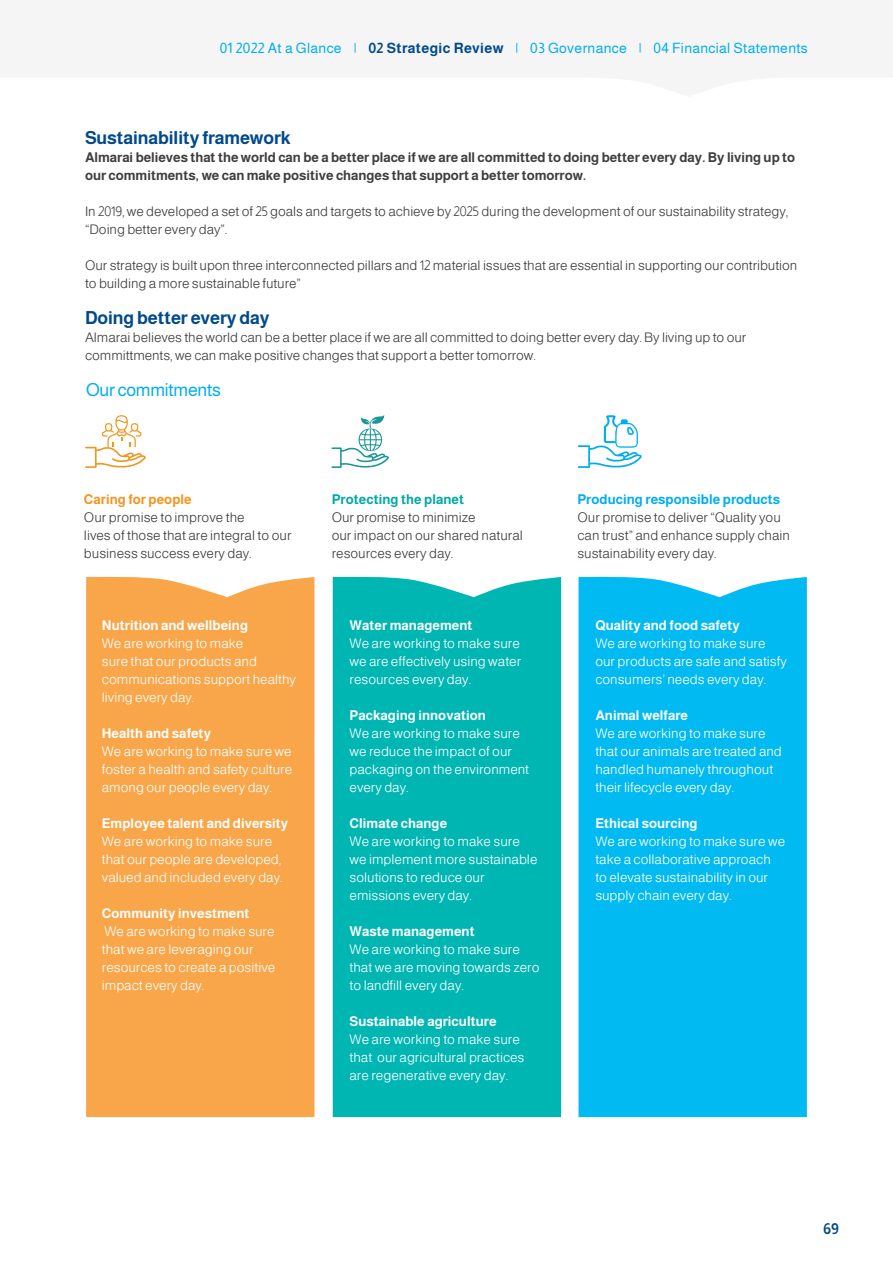
<style>
.page{position:relative;width:893px;height:1263px;background:#fff}
.page>*{position:absolute;margin:0;border:0;box-sizing:border-box;transform-origin:0 0}
.Heading_Governance{font:700 18px "Almarai";letter-spacing:-.01em;color:#004a8b}
.Non_FS_Heading{font:18px "Almarai";letter-spacing:-.015em;color:#00aeef}
.t1{font:700 15px "Almarai";color:#004a8b}
.t2{font:14.25px "Almarai";letter-spacing:.02em;color:#00aeef}
.Body_Copy{font:300 13.5px/18px "Almarai";color:#fff}
.Body_Governance{font:300 13.5px/18px "Almarai";letter-spacing:-.005em;color:#3e3e3f}
.Body_Copy-2{font:300 13.5px/18px "Almarai";color:#3e3e3f}
.Body_2nd_Subheading{font:700 13.5px "Almarai";color:#fff}
.Body_Governance-2{font:700 13.5px/18px "Almarai";letter-spacing:-.005em;color:#3e3e3f}
.Body_Copy-3{font:700 13.5px "Almarai";color:#00a9a5}
.Body_Copy-4{font:700 13.5px "Almarai";color:#f7931d}
.s1{font-weight:700;color:#004a8b}
.s2{font-weight:700;color:#00aeef}
</style>
<div class="page">
<div style="left:578px;top:576px;width:229px;height:541px;background:#00baf1"></div>
<div style="left:333px;top:576px;width:228px;height:541px;background:#00b6b3"></div>
<div style="left:86px;top:576px;width:228px;height:541px;background:#f9a64a"></div>
<svg style="left:85px;top:415px;width:61px;height:53px"></svg>
<svg style="left:331px;top:415px;width:58px;height:53px"></svg>
<svg style="left:578px;top:415px;width:64px;height:53px"></svg>
<p class="t2" style="left:220px;top:37px;width:590px">01 2022 At a Glance | <span class="s1">02 Strategic Review</span> | 03 Governance | 04 Financial Statements</p>
<p class="Heading_Governance" style="left:85px;top:124px;width:207px">Sustainability framework</p>
<p class="Body_Governance-2" style="left:85px;top:148px;width:712px">Almarai believes that the world can be a better place if we are all committed to doing better every day. By living up to our commitments, we can make positive changes that support a better tomorrow.</p>
<p class="Body_Governance" style="left:85px;top:202px;width:705px">In 2019, we developed a set of 25 goals and targets to achieve by 2025 during the development of our sustainability strategy, “Doing better every day”.</p>
<p class="Body_Governance" style="left:85px;top:256px;width:714px">Our strategy is built upon three interconnected pillars and 12 material issues that are essential in supporting our contribution to building a more sustainable future”</p>
<p class="Heading_Governance" style="left:85px;top:304px;width:186px">Doing better every day</p>
<p class="Body_Governance" style="left:85px;top:328px;width:663px">Almarai believes the world can be a better place if we are all committed to doing better every day. By living up to our committments, we can make positive changes that support a better tomorrow.</p>
<p class="Non_FS_Heading" style="left:86px;top:376px;width:136px">Our commitments</p>
<p class="Body_Copy-4" style="left:84px;top:489px;width:109px">Caring for people</p>
<p class="Body_Copy-2" style="left:84px;top:508px;width:162px">Our promise to improve the</p>
<p class="Body_Copy-2" style="left:84px;top:526px;width:209px">lives of those that are integral to our business success every day.</p>
<p class="Body_2nd_Subheading" style="left:102px;top:615px;width:148px">Nutrition and wellbeing</p>
<p class="Body_Copy" style="left:102px;top:634px;width:196px">We are working to make<br>sure that our products and communications support healthy living every day.</p>
<p class="Body_2nd_Subheading" style="left:102px;top:723px;width:111px">Health and safety</p>
<p class="Body_Copy" style="left:102px;top:742px;width:192px;text-align:justify">We are working to make sure we foster a health and safety culture among our people every day.</p>
<p class="Body_2nd_Subheading" style="left:102px;top:813px;width:188px">Employee talent and diversity</p>
<p class="Body_Copy" style="left:102px;top:832px;width:182px">We are working to make sure that our people are developed, valued and included every day.</p>
<p class="Body_2nd_Subheading" style="left:102px;top:903px;width:149px">Community investment</p>
<p class="Body_Copy" style="left:102px;top:922px;width:175px">We are working to make sure that we are leveraging our resources to create a positive impact every day.</p>
<p class="Body_Copy-3" style="left:332px;top:489px;width:134px">Protecting the planet</p>
<p class="Body_Copy-2" style="left:332px;top:508px;width:145px">Our promise to minimize</p>
<p class="Body_Copy-2" style="left:332px;top:526px;width:193px">our impact on our shared natural resources every day.</p>
<p class="Body_2nd_Subheading" style="left:350px;top:615px;width:125px">Water management</p>
<p class="Body_Copy" style="left:350px;top:634px;width:173px;text-align:justify">We are working to make sure we are effectively using water resources every day.</p>
<p class="Body_2nd_Subheading" style="left:350px;top:705px;width:138px">Packaging innovation</p>
<p class="Body_Copy" style="left:350px;top:724px;width:181px">We are working to make sure we reduce the impact of our packaging on the environment every day.</p>
<p class="Body_2nd_Subheading" style="left:350px;top:813px;width:99px">Climate change</p>
<p class="Body_Copy" style="left:350px;top:832px;width:189px">We are working to make sure we implement more sustainable solutions to reduce our emissions every day.</p>
<p class="Body_2nd_Subheading" style="left:350px;top:921px;width:127px">Waste management</p>
<p class="Body_Copy" style="left:350px;top:940px;width:191px">We are working to make sure that we are moving towards zero to landfill every day.</p>
<p class="Body_2nd_Subheading" style="left:350px;top:1011px;width:149px">Sustainable agriculture</p>
<p class="Body_Copy" style="left:350px;top:1030px;width:176px">We are working to make sure that our agricultural practices are regenerative every day.</p>
<p class="Body_Copy-2" style="left:577px;top:490px;width:214px"><span class="s2">Producing responsible products<br></span>Our promise to deliver “Quality you can trust” and enhance supply chain sustainability every day.</p>
<p class="Body_2nd_Subheading" style="left:595px;top:615px;width:146px">Quality and food safety</p>
<p class="Body_Copy" style="left:595px;top:634px;width:193px">We are working to make sure our products are safe and satisfy consumers’ needs every day.</p>
<p class="Body_2nd_Subheading" style="left:595px;top:705px;width:94px">Animal welfare</p>
<p class="Body_Copy" style="left:595px;top:724px;width:188px">We are working to make sure that our animals are treated and handled humanely throughout their lifecycle every day.</p>
<p class="Body_2nd_Subheading" style="left:595px;top:813px;width:104px">Ethical sourcing</p>
<p class="Body_Copy" style="left:595px;top:832px;width:191px">We are working to make sure we take a collaborative approach to elevate sustainability in our supply chain every day.</p>
<p class="t1" style="left:823px;top:1218px;width:17px">69</p>
</div>
